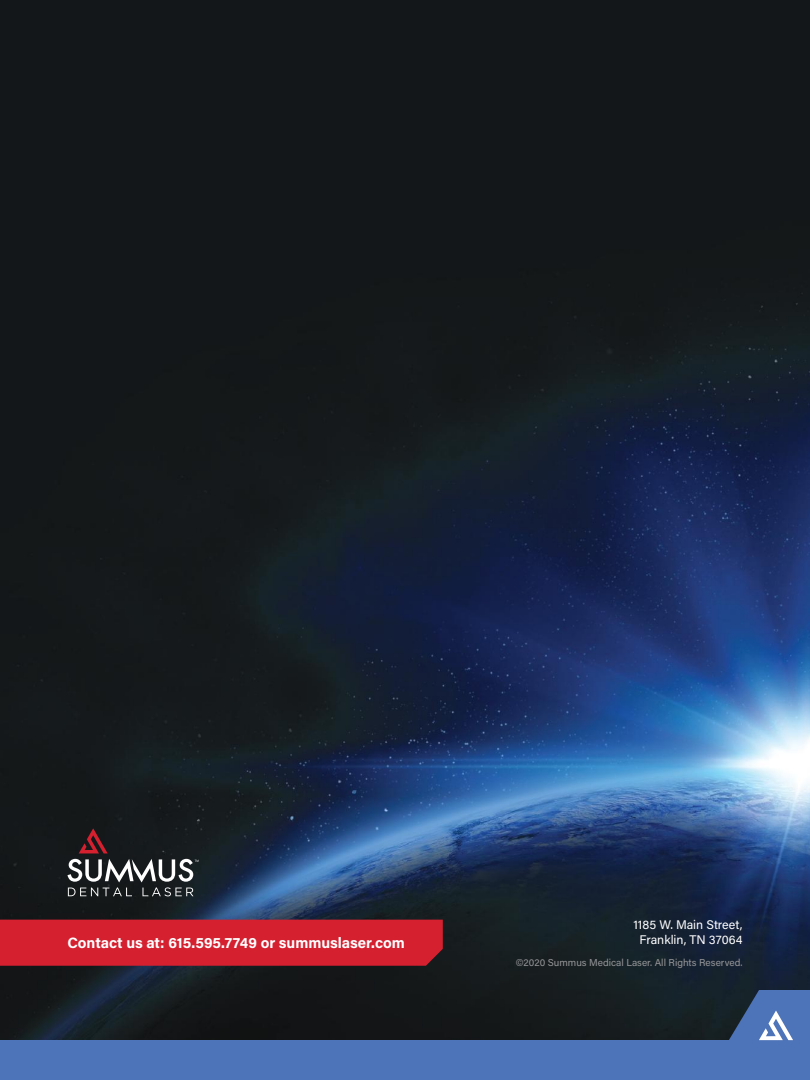
<style>
.page{position:relative;width:810px;height:1080px;background:#fff}
.page>*{position:absolute;margin:0;border:0;box-sizing:border-box;transform-origin:0 0}
.t1{font:700 15px "Acumin Pro";color:#fff}
.t2{font:12.5px/15px "Acumin Pro";color:#fff;text-align:center}
.t3{font:10px "Acumin Pro";color:#969698}
</style>
<div class="page">
<img style="left:0;top:0;width:810px;height:990px">
<svg style="left:0;top:990px;width:810px;height:90px;background:#304568"></svg>
<svg style="left:759px;top:1011px;width:34px;height:29px"></svg>
<div style="left:0;top:920px;width:443px;height:46px;background:#d52030"></div>
<svg style="left:68px;top:859px;width:131px;height:37px"></svg>
<svg style="left:79px;top:828px;width:29px;height:25px"></svg>
<h1 class="t1" style="left:67px;top:932px;width:339px">Contact us at: 615.595.7749 or summuslaser.com</h1>
<p class="t2" style="left:634px;top:916px;width:110px">1185 W. Main Street,<br>Franklin, TN 37064</p>
<p class="t3" style="left:516px;top:955px;width:228px">©2020 Summus Medical Laser. All Rights Reserved.</p>
</div>
